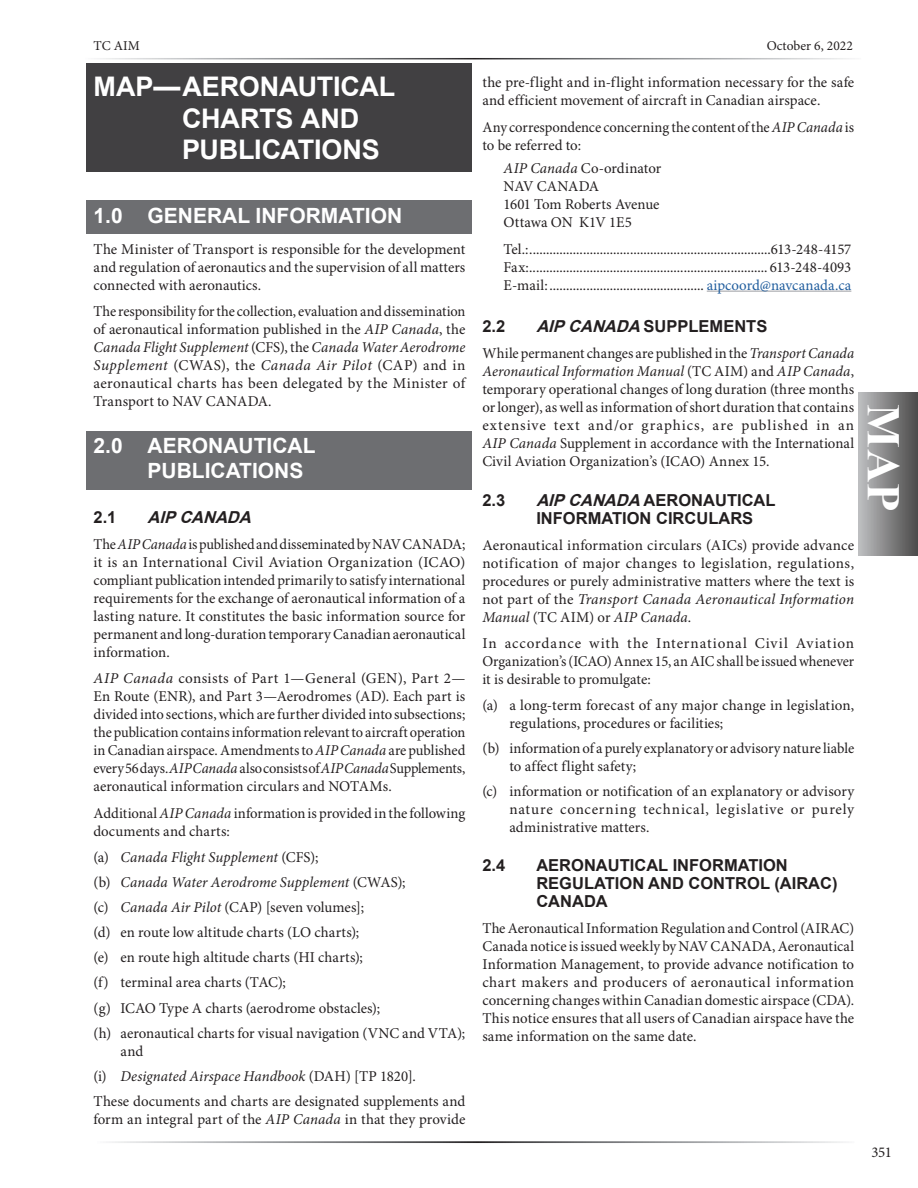
<style>
.page{position:relative;width:918px;height:1188px;background:#fff}
.page>*{position:absolute;margin:0;border:0;box-sizing:border-box;transform-origin:0 0}
.t1{font:700 46.5px "Times New Roman";color:#fff}
.t2{font:700 27px/31.5px "Arial";letter-spacing:-.005em;color:#fff}
.t3{font:700 21px/25.2px "Arial";color:#fff}
.t4{font:700 16.5px/18px "Arial";color:#231f20}
.t5{font:italic 700 16.5px "Arial";color:#231f20}
.t6{font:15px/18px "Minion Pro";color:#231f20;text-align:justify}
.t7{font:15px/18px "Minion Pro";color:#231f20;text-align:justify;scale:.96 1}
.t8{font:13.5px "Minion Pro";color:#231f20}
.s1{font-style:italic}
.s2{color:#215e9e}
</style>
<div class="page">
<div style="left:859px;top:392px;width:59px;height:164px;background:linear-gradient(to right,#bdbec0,#4b4a49)"></div>
<div style="left:87px;top:63px;width:385px;height:109px;background:#414042"></div>
<div style="left:87px;top:201px;width:385px;height:33px;background:#6d6e71"></div>
<div style="left:87px;top:431px;width:385px;height:58px;background:#6d6e71"></div>
<hr style="left:707px;top:291px;width:144px;height:1px;background:#a7a9ac">
<p class="t8" style="left:94px;top:38px;width:48px">TC AIM</p>
<p class="t8" style="left:767px;top:38px;width:88px">October 6, 2022</p>
<h2 class="t2" style="left:182px;top:72px;width:215px;text-indent:-89px">MAP—AERONAUTICAL<br>CHARTS AND<br>PUBLICATIONS</h2>
<h3 class="t3" style="left:94px;top:203px;width:310px">1.0 GENERAL INFORMATION</h3>
<p class="t6" style="left:94px;top:241px;width:373px">The Minister of Transport is responsible for the development and regulation of aeronautics and the supervision of all matters connected with aeronautics.</p>
<p class="t7" style="left:94px;top:303px;width:389px">The responsibility for the collection, evaluation and dissemination of aeronautical information published in the <span class="s1">AIP Canada</span>, the <span class="s1">Canada Flight Supplement</span> (CFS), the <span class="s1">Canada Water Aerodrome Supplement</span> (CWAS), the <span class="s1">Canada Air Pilot</span> (CAP) and in aeronautical charts has been delegated by the Minister of Transport to NAV CANADA.</p>
<h3 class="t3" style="left:148px;top:434px;width:169px;text-indent:-54px">2.0 AERONAUTICAL<br>PUBLICATIONS</h3>
<p class="t4" style="left:94px;top:509px;width:24px">2.1</p>
<p class="t5" style="left:148px;top:507px;width:111px">AIP CANADA</p>
<p class="t7" style="left:94px;top:536px;width:389px">The <span class="s1">AIP Canada</span> is published and disseminated by NAV CANADA; it is an International Civil Aviation Organization (ICAO) compliant publication intended primarily to satisfy international requirements for the exchange of aeronautical information of a lasting nature. It constitutes the basic information source for permanent and long-duration temporary Canadian aeronautical information.</p>
<p class="t6" style="left:94px;top:670px;width:373px"><span class="s1">AIP Canada</span> consists of Part 1—General (GEN), Part 2— En Route (ENR), and Part 3—Aerodromes (AD). Each part is divided into sections, which are further divided into subsections; the publication contains information relevant to aircraft operation in Canadian airspace. Amendments to <span class="s1">AIP Canada</span> are published every 56 days. <span class="s1">AIP Canada</span> also consists of <span class="s1">AIP Canada</span> Supplements, aeronautical information circulars and NOTAMs.</p>
<p class="t6" style="left:94px;top:804px;width:373px">Additional <span class="s1">AIP Canada</span> information is provided in the following documents and charts:</p>
<p class="t6" style="left:94px;top:845px;width:373px;line-height:25.2px;text-align:left">(a) <span class="s1">Canada Flight Supplement</span> (CFS);<br>(b) <span class="s1">Canada Water Aerodrome Supplement</span> (CWAS);<br>(c) <span class="s1">Canada Air Pilot</span> (CAP) [seven volumes];<br>(d) en route low altitude charts (LO charts);<br>(e) en route high altitude charts (HI charts);<br>(f) terminal area charts (TAC);<br>(g) ICAO Type A charts (aerodrome obstacles);<br>(h) aeronautical charts for visual navigation (VNC and VTA);</p>
<p class="t6" style="left:94px;top:1039px;width:373px;line-height:25.2px;text-align:left;text-indent:27px">and<br>(i) <span class="s1">Designated Airspace Handbook</span> (DAH) [TP 1820].<br>These documents and charts are designated supplements and</p>
<p class="t6" style="left:94px;top:1111px;width:373px">form an integral part of the <span class="s1">AIP Canada</span> in that they provide</p>
<p class="t6" style="left:482px;top:74px;width:373px">the pre-flight and in-flight information necessary for the safe and efficient movement of aircraft in Canadian airspace.</p>
<p class="t6" style="left:482px;top:118px;width:373px">Any correspondence concerning the content of the <span class="s1">AIP Canada</span> is to be referred to:</p>
<p class="t6" style="left:504px;top:160px;width:159px;text-align:left"><span class="s1">AIP Canada</span> Co-ordinator<br>NAV CANADA<br>1601 Tom Roberts Avenue<br>Ottawa ON K1V 1E5</p>
<p class="t6" style="left:504px;top:240px;width:349px">Tel.:........................................................................613-248-4157<br>Fax:....................................................................... 613-248-4093<br>E-mail:.............................................. <span class="s2">aipcoord@navcanada.ca</span></p>
<p class="t4" style="left:482px;top:318px;width:24px">2.2</p>
<p class="t4" style="left:536px;top:318px;width:233px"><span class="s1">AIPCANADA</span>SUPPLEMENTS</p>
<p class="t6" style="left:482px;top:345px;width:373px">While permanent changes are published in the <span class="s1">Transport Canada Aeronautical Information Manual</span> (TC AIM) and <span class="s1">AIP Canada</span>, temporary operational changes of long duration (three months or longer), as well as information of short duration that contains extensive text and/or graphics, are published in an <span class="s1">AIP Canada</span> Supplement in accordance with the International Civil Aviation Organization’s (ICAO) Annex 15.</p>
<p class="t4" style="left:482px;top:492px;width:24px">2.3</p>
<p class="t4" style="left:536px;top:492px;width:241px"><span class="s1">AIPCANADA</span>AERONAUTICAL<br>INFORMATION CIRCULARS</p>
<p class="t6" style="left:482px;top:537px;width:373px">Aeronautical information circulars (AICs) provide advance notification of major changes to legislation, regulations, procedures or purely administrative matters where the text is not part of the <span class="s1">Transport Canada Aeronautical Information Manual</span> (TC AIM) or <span class="s1">AIP Canada</span>.</p>
<p class="t6" style="left:482px;top:635px;width:373px">In accordance with the International Civil Aviation Organization’s (ICAO) Annex 15, an AIC shall be issued whenever it is desirable to promulgate:</p>
<p class="t6" style="left:509px;top:697px;width:346px;text-indent:-27px">(a) a long-term forecast of any major change in legislation, regulations, procedures or facilities;</p>
<p class="t6" style="left:509px;top:740px;width:346px;text-indent:-27px">(b) information of a purely explanatory or advisory nature liable to affect flight safety;</p>
<p class="t6" style="left:509px;top:783px;width:346px;text-indent:-27px">(c) information or notification of an explanatory or advisory nature concerning technical, legislative or purely administrative matters.</p>
<p class="t4" style="left:482px;top:857px;width:24px">2.4</p>
<p class="t4" style="left:536px;top:857px;width:303px">AERONAUTICAL INFORMATION<br>REGULATION AND CONTROL (AIRAC)<br>CANADA</p>
<p class="t6" style="left:482px;top:920px;width:373px">The Aeronautical Information Regulation and Control (AIRAC)<br>Canada notice is issued weekly by NAV CANADA, Aeronautical Information Management, to provide advance notification to chart makers and producers of aeronautical information concerning changes within Canadian domestic airspace (CDA).<br>This notice ensures that all users of Canadian airspace have the same information on the same date.</p>
<h1 class="t1" style="left:915px;top:404px;width:109px;rotate:90deg">MAP</h1>
<p class="t6" style="left:871px;top:1143px;width:22px">351</p>
</div>
